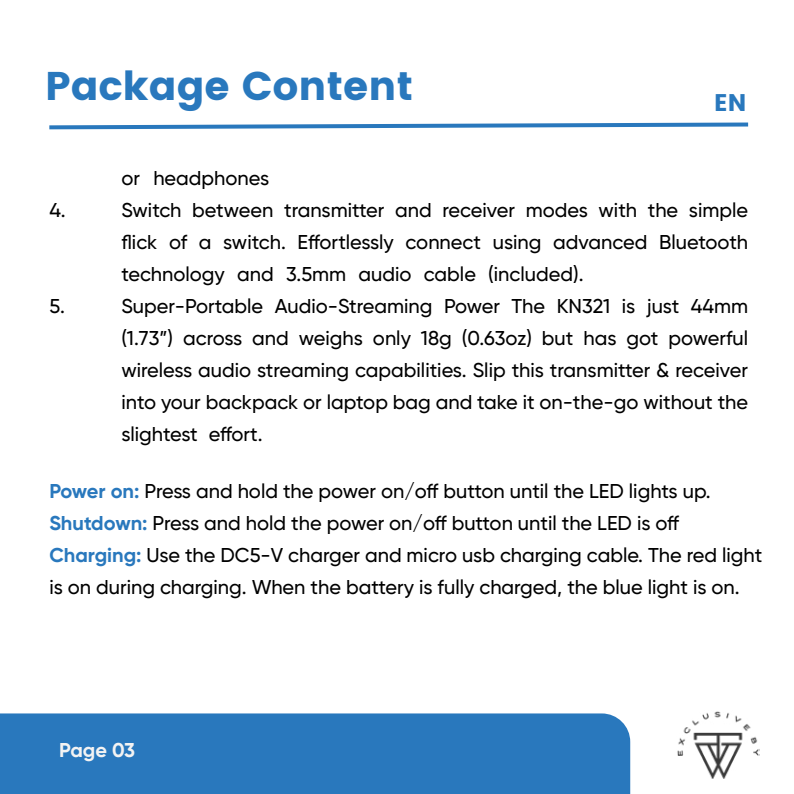
<style>
.page{position:relative;width:794px;height:794px;background:#fff}
.page>*{position:absolute;margin:0;border:0;box-sizing:border-box;transform-origin:0 0}
.t1{font:700 40px "Poppins";color:#2978bd}
.t2{font:700 24px "Poppins";color:#2978bd}
.t3{font:500 20px/32px "Gilroy";color:#000;text-align:justify}
.t4{font:700 20px "Gilroy";letter-spacing:-.015em;color:#f3f3f3}
.s1{font-weight:700;color:#2978bd}
</style>
<div class="page">
<svg style="left:49px;top:122px;width:700px;height:8px"></svg>
<div style="left:0;top:713px;width:630px;height:81px;background:#2978bd"></div>
<img style="left:677px;top:711px;width:82px;height:67px">
<h1 class="t1" style="left:45px;top:63px;width:369px">Package Content</h1>
<p class="t3" style="left:121px;top:162px;width:149px">or headphones</p>
<p class="t2" style="left:714px;top:89px;width:34px">EN</p>
<p class="t3" style="left:49px;top:194px;width:18px">4.</p>
<p class="t3" style="left:121px;top:194px;width:628px">Switch between transmitter and receiver modes with the simple flick of a switch. Effortlessly connect using advanced Bluetooth technology and 3.5mm audio cable (included).</p>
<p class="t3" style="left:49px;top:290px;width:17px">5.</p>
<p class="t3" style="left:121px;top:290px;width:628px">Super-Portable Audio-Streaming Power The KN321 is just 44mm (1.73”) across and weighs only 18g (0.63oz) but has got powerful wireless audio streaming capabilities. Slip this transmitter &amp; receiver into your backpack or laptop bag and take it on-the-go without the slightest effort.</p>
<p class="t3" style="left:49px;top:475px;width:714px;text-align:left"><span class="s1">Power on:</span> Press and hold the power on/off button until the LED lights up.<br><span class="s1">Shutdown:</span> Press and hold the power on/off button until the LED is off <span class="s1">Charging:</span> Use the DC5-V charger and micro usb charging cable. The red light is on during charging. When the battery is fully charged, the blue light is on.</p>
<p class="t4" style="left:59px;top:737px;width:77px">Page 03</p>
</div>
